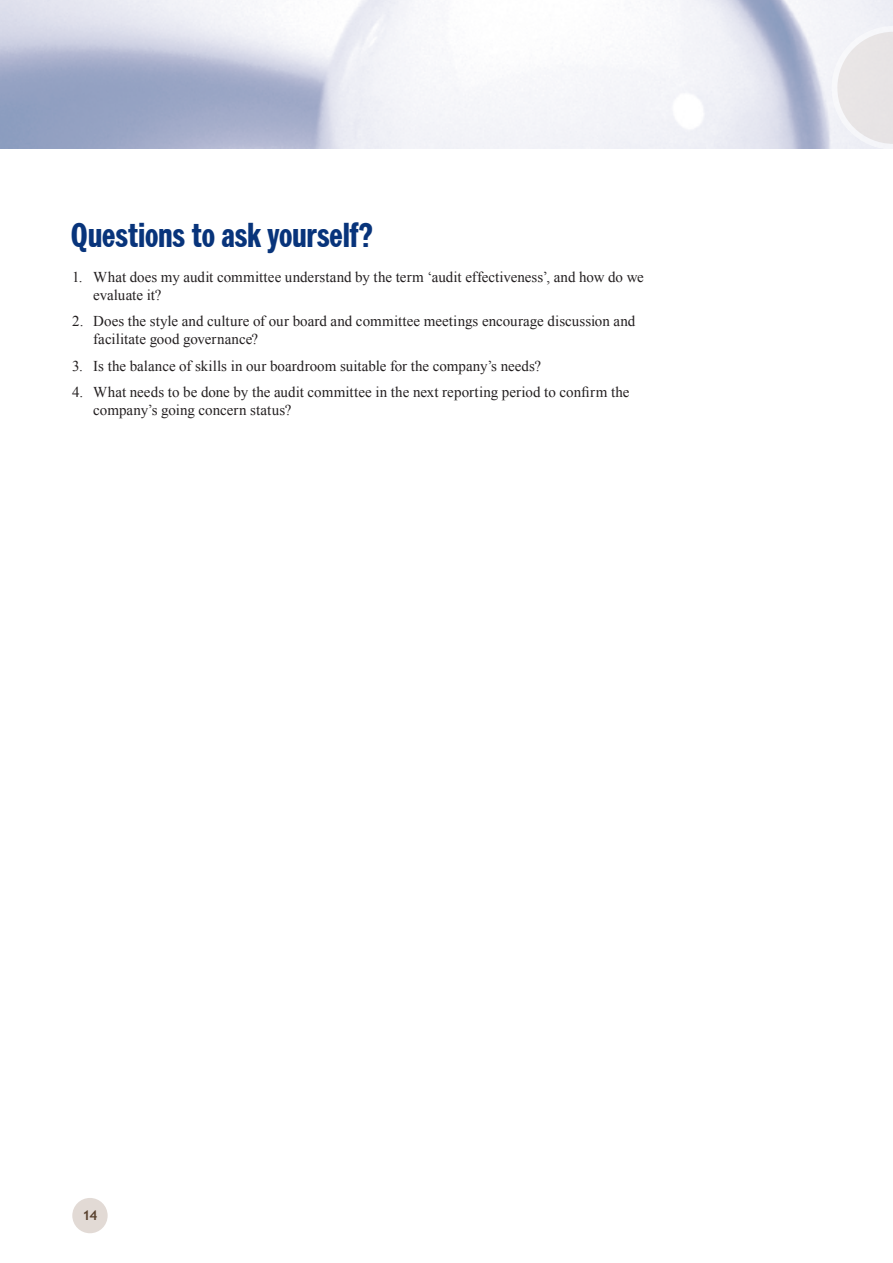
<style>
.page{position:relative;width:893px;height:1263px;background:#fff}
.page>*{position:absolute;margin:0;border:0;box-sizing:border-box;transform-origin:0 0}
._1_Heading_1{font:36px "EY Gothic Comp Demi";letter-spacing:-.015em;color:#08347b}
.Questions{font:15px/18px "Times New Roman";color:#231f20}
.t1{font:700 13.5px "Trebuchet MS";color:#59412e}
</style>
<div class="page">
<svg style="left:830px;top:25px;width:63px;height:124px"></svg>
<div style="left:72px;top:1198px;width:36px;height:35px;background:#e2dad5;border-radius:50%"></div>
<p class="_1_Heading_1" style="left:72px;top:213px;width:304px">Questions to ask yourself?</p>
<p class="Questions" style="left:93px;top:268px;width:552px;text-indent:-21px">1. What does my audit committee understand by the term ‘audit effectiveness’, and how do we evaluate it?</p>
<p class="Questions" style="left:93px;top:312px;width:543px;text-indent:-21px">2. Does the style and culture of our board and committee meetings encourage discussion and facilitate good governance?</p>
<p class="Questions" style="left:72px;top:357px;width:470px">3. Is the balance of skills in our boardroom suitable for the company’s needs?</p>
<p class="Questions" style="left:93px;top:383px;width:538px;text-indent:-21px">4. What needs to be done by the audit committee in the next reporting period to confirm the company’s going concern status?</p>
<p class="t1" style="left:82px;top:1206px;width:17px">14</p>
</div>
